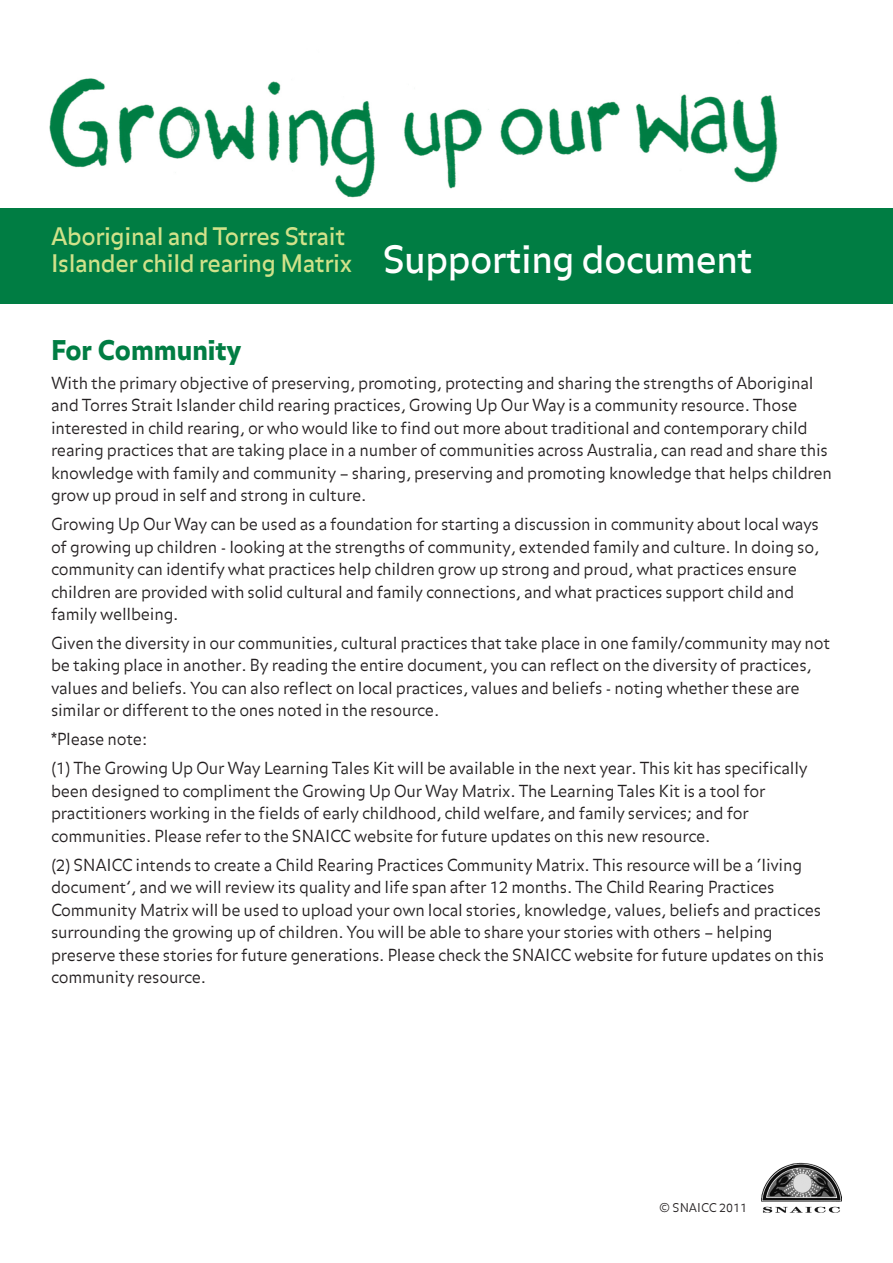
<style>
.page{position:relative;width:893px;height:1263px;background:#fff}
.page>*{position:absolute;margin:0;border:0;box-sizing:border-box;transform-origin:0 0}
.citation_heading{font:37.5px "Balance";letter-spacing:-.015em;color:#fff}
.Heading_1{font:900 27px "Balance";color:#007d43}
.body{font:24px/27px "Balance";letter-spacing:-.015em;color:#d1e28a}
.body-2{font:300 16.5px/22.5px "Balance";letter-spacing:-.015em;color:#231f20}
.t1{font:300 12px "Balance";color:#231f20}
</style>
<div class="page">
<img style="left:761px;top:1162px;width:81px;height:51px">
<div style="left:0;top:208px;width:893px;height:96px;background:#007d43"></div>
<img style="left:49px;top:78px;width:729px;height:120px">
<p class="body" style="left:51px;top:225px;width:303px">Aboriginal and Torres Strait<br>Islander child rearing Matrix</p>
<p class="citation_heading" style="left:383px;top:237px;width:372px">Supporting document</p>
<p class="Heading_1" style="left:51px;top:334px;width:192px">For Community</p>
<p class="body-2" style="left:51px;top:372px;width:783px">With the primary objective of preserving, promoting, protecting and sharing the strengths of Aboriginal and Torres Strait Islander child rearing practices, Growing Up Our Way is a community resource. Those interested in child rearing, or who would like to find out more about traditional and contemporary child rearing practices that are taking place in a number of communities across Australia, can read and share this knowledge with family and community – sharing, preserving and promoting knowledge that helps children grow up proud in self and strong in culture.</p>
<p class="body-2" style="left:51px;top:514px;width:770px">Growing Up Our Way can be used as a foundation for starting a discussion in community about local ways of growing up children - looking at the strengths of community, extended family and culture. In doing so, community can identify what practices help children grow up strong and proud, what practices ensure children are provided with solid cultural and family connections, and what practices support child and family wellbeing.</p>
<p class="body-2" style="left:51px;top:633px;width:781px">Given the diversity in our communities, cultural practices that take place in one family/community may not be taking place in another. By reading the entire document, you can reflect on the diversity of practices, values and beliefs. You can also reflect on local practices, values and beliefs - noting whether these are similar or different to the ones noted in the resource.</p>
<p class="body-2" style="left:51px;top:729px;width:98px">*Please note:</p>
<p class="body-2" style="left:51px;top:758px;width:758px">(1) The Growing Up Our Way Learning Tales Kit will be available in the next year. This kit has specifically been designed to compliment the Growing Up Our Way Matrix. The Learning Tales Kit is a tool for practitioners working in the fields of early childhood, child welfare, and family services; and for communities. Please refer to the SNAICC website for future updates on this new resource.</p>
<p class="body-2" style="left:51px;top:854px;width:775px">(2) SNAICC intends to create a Child Rearing Practices Community Matrix. This resource will be a ‘living document’, and we will review its quality and life span after 12 months. The Child Rearing Practices Community Matrix will be used to upload your own local stories, knowledge, values, beliefs and practices surrounding the growing up of children. You will be able to share your stories with others – helping preserve these stories for future generations. Please check the SNAICC website for future updates on this community resource.</p>
<p class="t1" style="left:659px;top:1201px;width:89px">© SNAICC 2011</p>
</div>
